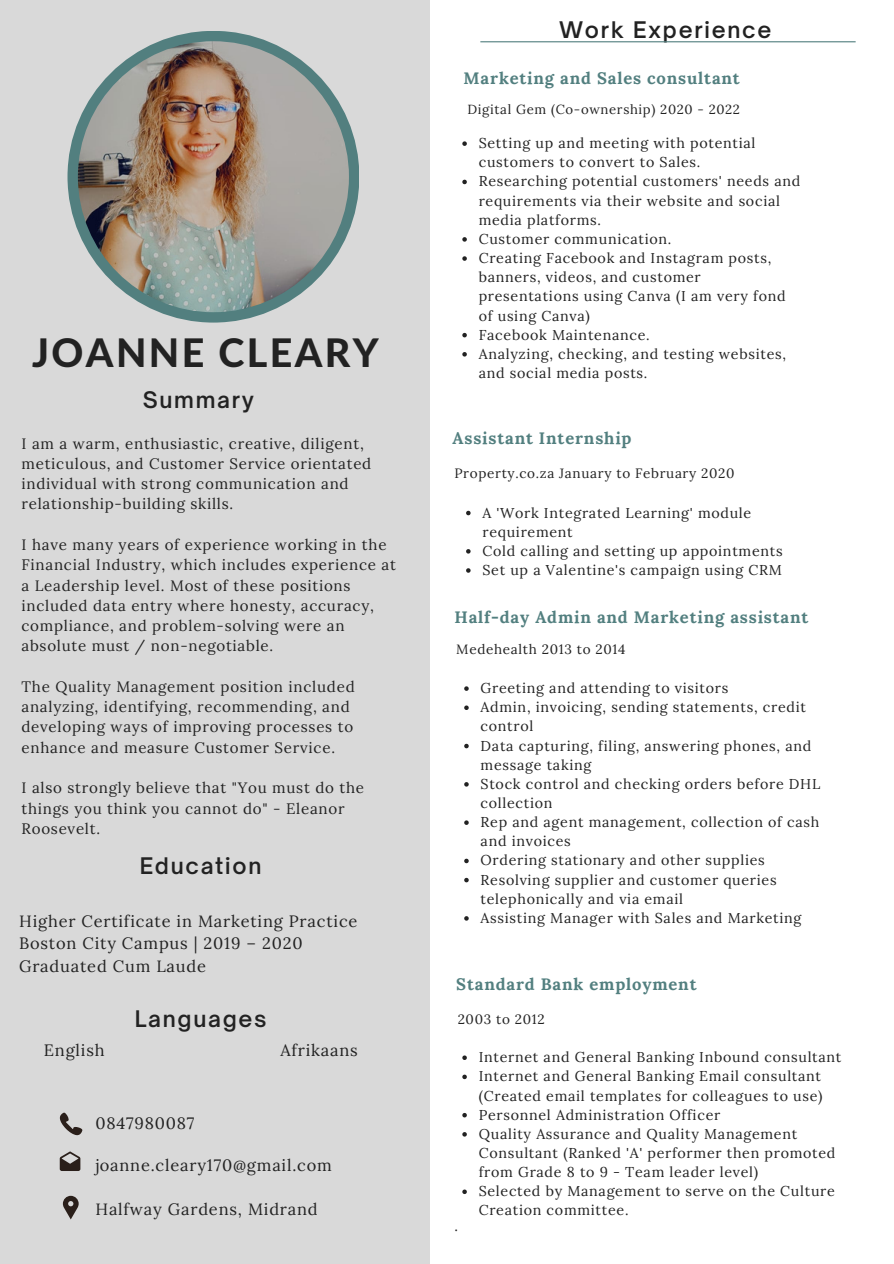
<style>
.page{position:relative;width:894px;height:1264px;background:#fff}
.page>*{position:absolute;margin:0;border:0;box-sizing:border-box;transform-origin:0 0}
.t1{font:800 39.45px "Lato Latin";letter-spacing:.06em;color:#222}
.t2{font:600 21.9px "Open Sauce One";letter-spacing:.08em;color:#222}
.t3{font:700 16.65px "Lora";letter-spacing:.05em;color:#527f7f}
.t4{font:16.35px "Lora";letter-spacing:.05em;color:#222}
.t5{font:15.15px/20.2px "Lora";letter-spacing:.05em;color:#222}
.t6{font:14.25px/19.2px "Lora";letter-spacing:.05em;color:#222}
.t7{font:13.5px "Lora";letter-spacing:.05em;color:#222}
.t8{font:13.2px "Lora";letter-spacing:.05em;color:#222}
</style>
<div class="page">
<div style="left:0;top:0;width:429px;height:1263px;background:#d9d9d9"></div>
<div style="left:67px;top:31px;width:292px;height:291px;background:#527f7f;border-radius:50%"></div>
<svg style="left:63px;top:1195px;width:16px;height:24px"></svg>
<svg style="left:60px;top:1151px;width:20px;height:19px"></svg>
<img style="left:78px;top:41px;width:271px;height:271px;border-radius:50%">
<svg style="left:462px;top:141px;width:4px;height:5px"></svg>
<svg style="left:462px;top:180px;width:4px;height:4px"></svg>
<svg style="left:462px;top:237px;width:4px;height:5px"></svg>
<svg style="left:462px;top:256px;width:4px;height:5px"></svg>
<svg style="left:462px;top:333px;width:4px;height:4px"></svg>
<svg style="left:462px;top:352px;width:4px;height:4px"></svg>
<svg style="left:466px;top:511px;width:4px;height:4px"></svg>
<svg style="left:466px;top:549px;width:4px;height:4px"></svg>
<svg style="left:466px;top:568px;width:4px;height:4px"></svg>
<hr style="left:480px;top:41px;width:375px;height:1px;background:#527f7f">
<svg style="left:60px;top:1112px;width:22px;height:23px"></svg>
<svg style="left:464px;top:686px;width:4px;height:5px"></svg>
<svg style="left:464px;top:705px;width:4px;height:5px"></svg>
<svg style="left:464px;top:743px;width:4px;height:5px"></svg>
<svg style="left:464px;top:782px;width:4px;height:4px"></svg>
<svg style="left:464px;top:820px;width:4px;height:5px"></svg>
<svg style="left:464px;top:858px;width:4px;height:5px"></svg>
<svg style="left:464px;top:877px;width:4px;height:5px"></svg>
<svg style="left:464px;top:916px;width:4px;height:4px"></svg>
<svg style="left:462px;top:1055px;width:4px;height:4px"></svg>
<svg style="left:462px;top:1074px;width:4px;height:5px"></svg>
<svg style="left:462px;top:1113px;width:4px;height:4px"></svg>
<svg style="left:462px;top:1132px;width:4px;height:4px"></svg>
<svg style="left:462px;top:1189px;width:4px;height:4px"></svg>
<p class="t1" style="left:32px;top:335px;width:348px">JOANNE CLEARY</p>
<p class="t2" style="left:143px;top:386px;width:113px">Summary</p>
<p class="t5" style="left:21px;top:433px;width:351px">I am a warm, enthusiastic, creative, diligent, meticulous, and Customer Service orientated individual with strong communication and relationship-building skills.</p>
<p class="t5" style="left:21px;top:534px;width:376px">I have many years of experience working in the Financial Industry, which includes experience at a Leadership level. Most of these positions included data entry where honesty, accuracy, compliance, and problem-solving were an absolute must / non-negotiable.</p>
<p class="t5" style="left:21px;top:676px;width:334px">The Quality Management position included analyzing, identifying, recommending, and developing ways of improving processes to enhance and measure Customer Service.</p>
<p class="t5" style="left:21px;top:777px;width:344px">I also strongly believe that "You must do the things you think you cannot do" - Eleanor<br>Roosevelt.</p>
<p class="t2" style="left:140px;top:851px;width:123px">Education</p>
<p class="t4" style="left:19px;top:910px;width:340px">Higher Certificate in Marketing Practice</p>
<p class="t4" style="left:19px;top:932px;width:285px">Boston City Campus | 2019 – 2020</p>
<p class="t4" style="left:19px;top:955px;width:188px">Graduated Cum Laude</p>
<p class="t2" style="left:135px;top:1005px;width:133px">Languages</p>
<p class="t4" style="left:44px;top:1039px;width:62px">English</p>
<p class="t4" style="left:280px;top:1039px;width:79px">Afrikaans</p>
<p class="t4" style="left:95px;top:1112px;width:101px">0847980087</p>
<p class="t4" style="left:95px;top:1154px;width:238px">joanne.cleary170@gmail.com</p>
<p class="t4" style="left:95px;top:1198px;width:224px">Halfway Gardens, Midrand</p>
<p class="t2" style="left:559px;top:16px;width:214px">Work Experience</p>
<p class="t3" style="left:463px;top:67px;width:277px">Marketing and Sales consultant</p>
<p class="t8" style="left:467px;top:100px;width:274px">Digital Gem (Co-ownership) 2020 - 2022</p>
<p class="t6" style="left:478px;top:133px;width:278px">Setting up and meeting with potential customers to convert to Sales.</p>
<p class="t6" style="left:478px;top:172px;width:323px">Researching potential customers' needs and requirements via their website and social media platforms.</p>
<p class="t6" style="left:478px;top:229px;width:194px">Customer communication.</p>
<p class="t6" style="left:478px;top:248px;width:308px">Creating Facebook and Instagram posts, banners, videos, and customer presentations using Canva (I am very fond of using Canva)</p>
<p class="t6" style="left:478px;top:325px;width:172px">Facebook Maintenance.</p>
<p class="t6" style="left:478px;top:344px;width:309px">Analyzing, checking, and testing websites, and social media posts.</p>
<p class="t3" style="left:452px;top:427px;width:180px">Assistant Internship</p>
<p class="t7" style="left:454px;top:464px;width:281px">Property.co.za January to February 2020</p>
<p class="t6" style="left:482px;top:502px;width:270px">A 'Work Integrated Learning' module requirement</p>
<p class="t6" style="left:482px;top:541px;width:301px">Cold calling and setting up appointments</p>
<p class="t6" style="left:482px;top:560px;width:301px">Set up a Valentine's campaign using CRM</p>
<p class="t3" style="left:454px;top:606px;width:355px">Half-day Admin and Marketing assistant</p>
<p class="t7" style="left:456px;top:640px;width:170px">Medehealth 2013 to 2014</p>
<p class="t6" style="left:480px;top:678px;width:249px">Greeting and attending to visitors</p>
<p class="t6" style="left:480px;top:697px;width:327px">Admin, invoicing, sending statements, credit control</p>
<p class="t6" style="left:480px;top:735px;width:332px">Data capturing, filing, answering phones, and message taking</p>
<p class="t6" style="left:480px;top:774px;width:341px">Stock control and checking orders before DHL collection</p>
<p class="t6" style="left:480px;top:812px;width:340px">Rep and agent management, collection of cash and invoices</p>
<p class="t6" style="left:480px;top:850px;width:285px">Ordering stationary and other supplies</p>
<p class="t6" style="left:480px;top:869px;width:297px">Resolving supplier and customer queries telephonically and via email</p>
<p class="t6" style="left:480px;top:908px;width:322px">Assisting Manager with Sales and Marketing</p>
<p class="t3" style="left:456px;top:973px;width:242px">Standard Bank employment</p>
<p class="t7" style="left:457px;top:1010px;width:88px">2003 to 2012</p>
<p class="t6" style="left:478px;top:1047px;width:364px">Internet and General Banking Inbound consultant</p>
<p class="t6" style="left:478px;top:1066px;width:345px">Internet and General Banking Email consultant (Created email templates for colleagues to use)</p>
<p class="t6" style="left:478px;top:1104px;width:243px">Personnel Administration Officer</p>
<p class="t6" style="left:478px;top:1123px;width:358px">Quality Assurance and Quality Management<br>Consultant (Ranked 'A' performer then promoted from Grade 8 to 9 - Team leader level)</p>
<p class="t6" style="left:478px;top:1181px;width:357px">Selected by Management to serve on the Culture<br>Creation committee.</p>
<p class="t6" style="left:454px;top:1219px;width:5px">·</p>
</div>
